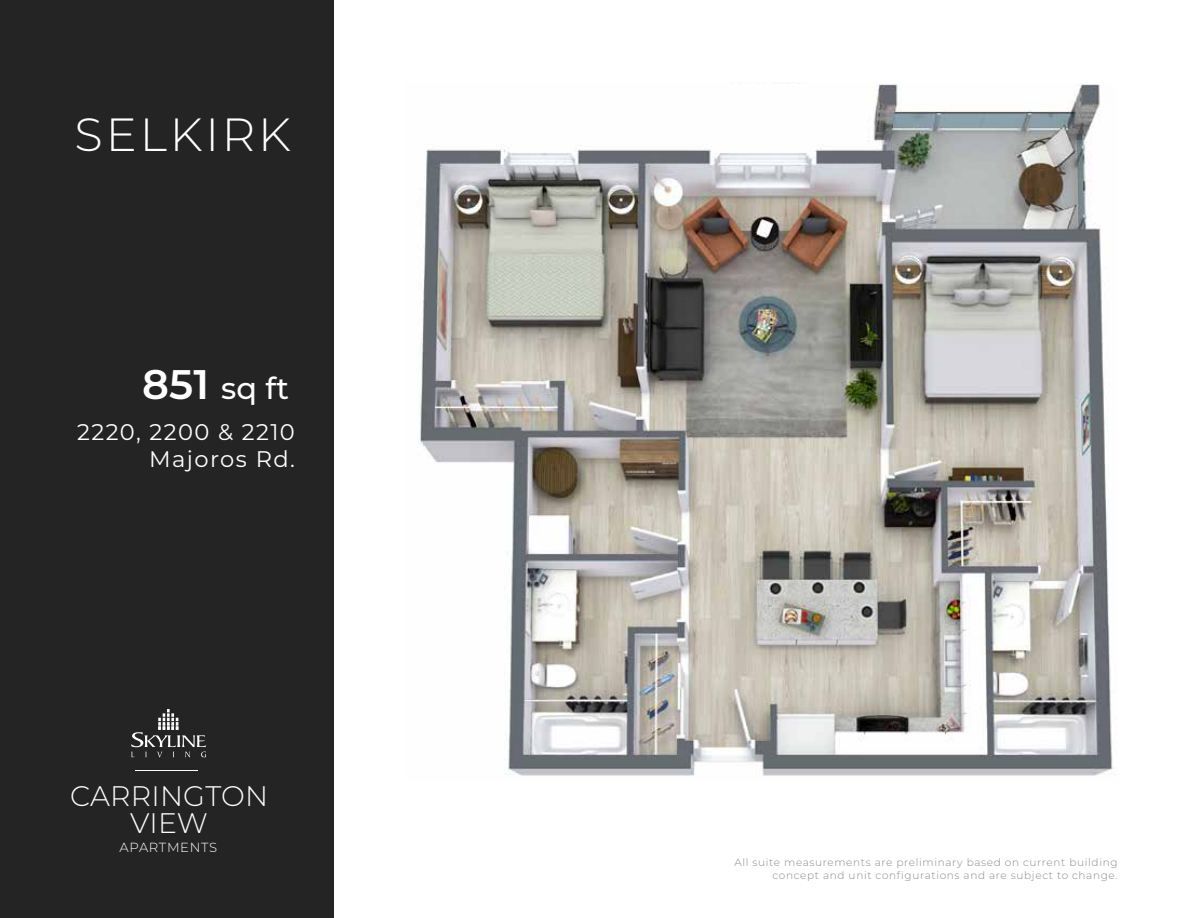
<style>
.page{position:relative;width:1188px;height:918px;background:#fff}
.page>*{position:absolute;margin:0;border:0;box-sizing:border-box;transform-origin:0 0}
.t1{font:300 46.5px "Montserrat";letter-spacing:.06em;color:#fff}
.t2{font:500 30.3px "Montserrat";color:#fff}
.t3{font:300 28.2px/27.2px "Montserrat";letter-spacing:.01em;color:#fff;text-align:center}
.t4{font:22.65px/27.2px "Montserrat";letter-spacing:.06em;color:#fff;text-align:right}
.t5{font:300 13.2px "Montserrat";letter-spacing:.05em;color:#fff}
.t6{font:300 10.5px/12.6px "Montserrat";letter-spacing:.06em;color:#888a8c;text-align:right}
.s1{font-weight:600;font-size:41.25px}
</style>
<div class="page">
<div style="left:0;top:0;width:334px;height:918px;background:#242424"></div>
<img style="left:419px;top:82px;width:694px;height:694px">
<hr style="left:135px;top:770px;width:63px;height:1px;background:#fff">
<svg style="left:131px;top:709px;width:75px;height:48px"></svg>
<h1 class="t1" style="left:74px;top:103px;width:218px">SELKIRK</h1>
<h2 class="t2" style="left:142px;top:367px;width:148px"><span class="s1">851</span> sq ft</h2>
<h3 class="t4" style="left:77px;top:418px;width:219px">2220, 2200 &amp; 2210<br>Majoros Rd.</h3>
<h3 class="t3" style="left:70px;top:781px;width:199px">CARRINGTON<br>VIEW</h3>
<p class="t5" style="left:120px;top:839px;width:99px">APARTMENTS</p>
<p class="t6" style="left:734px;top:856px;width:385px">All suite measurements are preliminary based on current building concept and unit configurations and are subject to change.</p>
</div>
